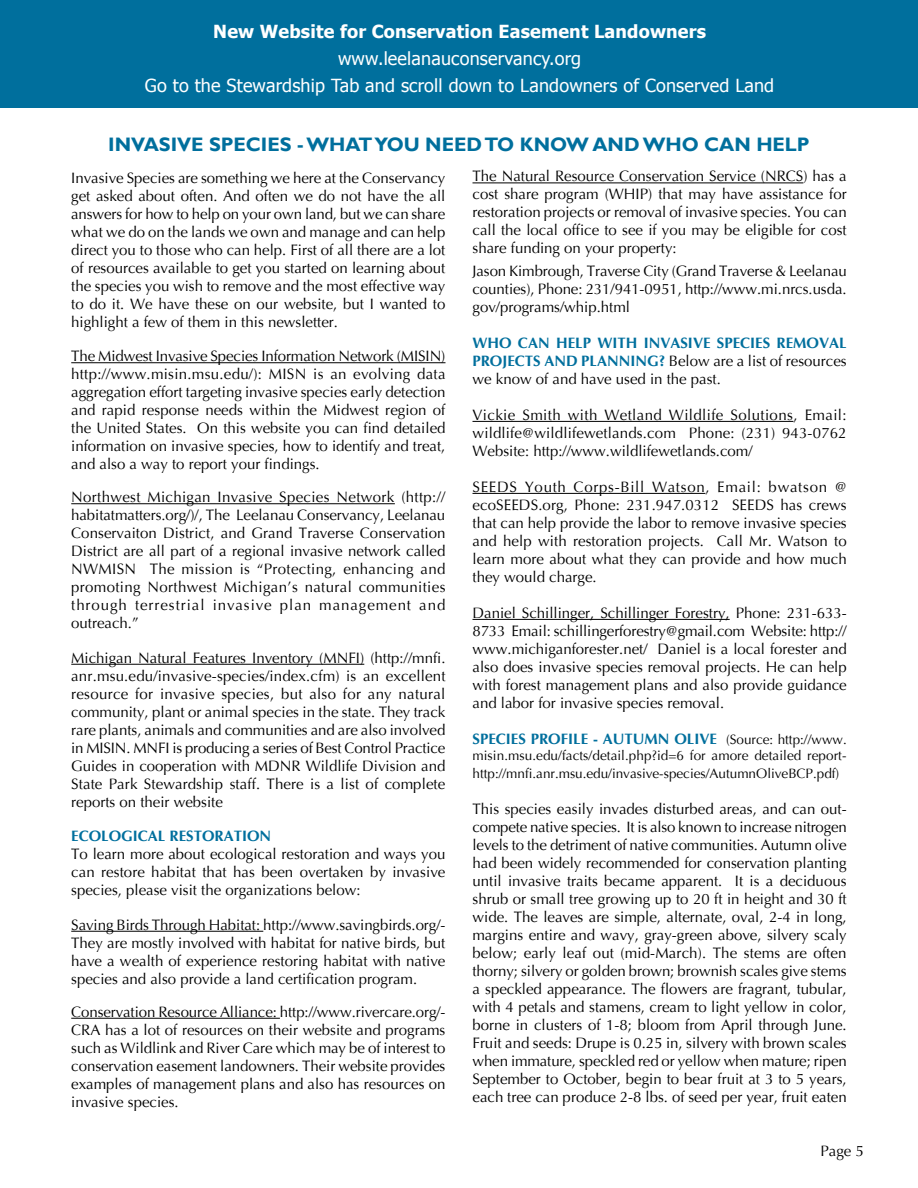
<style>
.page{position:relative;width:918px;height:1188px;background:#fff}
.page>*{position:absolute;margin:0;border:0;box-sizing:border-box;transform-origin:0 0}
.t1{font:700 19.5px "Gill Sans";color:#006f9d}
.t2{font:18px/27px "Tahoma";letter-spacing:.01em;color:#fff;text-align:center}
.t3{font:700 18px "Tahoma";letter-spacing:.01em;color:#fff}
.t4{font:15px/18px "Optima";color:#000;text-align:justify}
.t5{font:700 15px "Optima";color:#006f9d}
.t6{font:13.5px/16.2px "Optima";color:#000;text-align:right}
.s1{font-weight:700;color:#006f9d}
</style>
<div class="page">
<div style="left:0;top:0;width:918px;height:108px;background:#006f9d"></div>
<hr style="left:71px;top:362px;width:375px;height:1px;background:#000">
<hr style="left:71px;top:503px;width:324px;height:1px;background:#000">
<hr style="left:71px;top:664px;width:293px;height:1px;background:#000">
<hr style="left:71px;top:931px;width:192px;height:1px;background:#000">
<hr style="left:71px;top:1018px;width:209px;height:1px;background:#000">
<hr style="left:472px;top:183px;width:331px;height:1px;background:#000">
<hr style="left:472px;top:421px;width:321px;height:1px;background:#000">
<hr style="left:472px;top:493px;width:233px;height:1px;background:#000">
<hr style="left:472px;top:619px;width:258px;height:1px;background:#000">
<p class="t3" style="left:213px;top:19px;width:494px">New Website for Conservation Easement Landowners</p>
<p class="t2" style="left:145px;top:44px;width:631px">www.leelanauconservancy.org<br>Go to the Stewardship Tab and scroll down to Landowners of Conserved Land</p>
<h1 class="t1" style="left:108px;top:133px;width:703px">INVASIVE SPECIES - WHAT YOU NEED TO KNOW AND WHO CAN HELP</h1>
<p class="t4" style="left:71px;top:169px;width:376px">Invasive Species are something we here at the Conservancy get asked about often. And often we do not have the all answers for how to help on your own land, but we can share what we do on the lands we own and manage and can help direct you to those who can help. First of all there are a lot of resources available to get you started on learning about the species you wish to remove and the most effective way to do it. We have these on our website, but I wanted to highlight a few of them in this newsletter.</p>
<p class="t4" style="left:71px;top:347px;width:376px">The Midwest Invasive Species Information Network (MISIN) http://www.misin.msu.edu/): MISN is an evolving data aggregation effort targeting invasive species early detection and rapid response needs within the Midwest region of the United States. On this website you can find detailed information on invasive species, how to identify and treat, and also a way to report your findings.</p>
<p class="t4" style="left:71px;top:488px;width:376px">Northwest Michigan Invasive Species Network (http:// habitatmatters.org/)/, The Leelanau Conservancy, Leelanau Conservaiton District, and Grand Traverse Conservation District are all part of a regional invasive network called NWMISN The mission is “Protecting, enhancing and promoting Northwest Michigan’s natural communities through terrestrial invasive plan management and outreach.”</p>
<p class="t4" style="left:71px;top:649px;width:376px">Michigan Natural Features Inventory (MNFI) (http://mnfi. anr.msu.edu/invasive-species/index.cfm) is an excellent resource for invasive species, but also for any natural community, plant or animal species in the state. They track rare plants, animals and communities and are also involved in MISIN. MNFI is producing a series of Best Control Practice Guides in cooperation with MDNR Wildlife Division and State Park Stewardship staff. There is a list of complete reports on their website</p>
<p class="t5" style="left:71px;top:828px;width:19px">ECOLO</p>
<p class="t5" style="left:121px;top:828px;width:21px">GICAL</p>
<p class="t5" style="left:170px;top:828px;width:20px">RESTORATION</p>
<p class="t4" style="left:71px;top:845px;width:376px">To learn more about ecological restoration and ways you can restore habitat that has been overtaken by invasive species, please visit the organizations below:</p>
<p class="t4" style="left:71px;top:916px;width:376px">Saving Birds Through Habitat: http://www.savingbirds.org/- They are mostly involved with habitat for native birds, but have a wealth of experience restoring habitat with native species and also provide a land certification program.</p>
<p class="t4" style="left:71px;top:1003px;width:376px">Conservation Resource Alliance: http://www.rivercare.org/- CRA has a lot of resources on their website and programs such as Wildlink and River Care which may be of interest to conservation easement landowners. Their website provides examples of management plans and also has resources on invasive species.</p>
<p class="t4" style="left:472px;top:168px;width:376px">The Natural Resource Conservation Service (NRCS) has a cost share program (WHIP) that may have assistance for restoration projects or removal of invasive species. You can call the local office to see if you may be eligible for cost share funding on your property:</p>
<p class="t4" style="left:472px;top:262px;width:376px">Jason Kimbrough, Traverse City (Grand Traverse &amp; Leelanau counties), Phone: 231/941-0951, http://www.mi.nrcs.usda. gov/programs/whip.html</p>
<p class="t5" style="left:472px;top:334px;width:28px">WHO</p>
<p class="t5" style="left:518px;top:334px;width:11px">CAN</p>
<p class="t5" style="left:556px;top:334px;width:10px">HELP</p>
<p class="t5" style="left:597px;top:334px;width:11px">WITH</p>
<p class="t5" style="left:644px;top:334px;width:10px">INVASIVE</p>
<p class="t5" style="left:717px;top:334px;width:9px">SPECIES</p>
<p class="t5" style="left:777px;top:334px;width:11px">REMOVAL</p>
<p class="t5" style="left:472px;top:352px;width:10px">PROJECTS</p>
<p class="t5" style="left:544px;top:352px;width:12px">AND</p>
<p class="t5" style="left:581px;top:352px;width:11px">PLANNIN</p>
<p class="t4" style="left:472px;top:352px;width:376px;text-indent:175px"><span class="s1">G?</span> Below are a list of resources we know of and have used in the past.</p>
<p class="t4" style="left:472px;top:406px;width:376px">Vickie Smith with Wetland Wildlife Solutions, Email: wildlife@wildlifewetlands.com Phone: (231) 943-0762<br>Website: http://www.wildlifewetlands.com/</p>
<p class="t4" style="left:472px;top:478px;width:376px">SEEDS Youth Corps-Bill Watson, Email: bwatson @ ecoSEEDS.org, Phone: 231.947.0312 SEEDS has crews that can help provide the labor to remove invasive species and help with restoration projects. Call Mr. Watson to learn more about what they can provide and how much they would charge.</p>
<p class="t4" style="left:472px;top:604px;width:376px">Daniel Schillinger, Schillinger Forestry, Phone: 231-633- 8733 Email: schillingerforestry@gmail.com Website: http:// www.michiganforester.net/ Daniel is a local forester and also does invasive species removal projects. He can help with forest management plans and also provide guidance and labor for invasive species removal.</p>
<p class="t5" style="left:472px;top:730px;width:16px">SPECIES</p>
<p class="t5" style="left:531px;top:730px;width:18px">PROFILE</p>
<p class="t5" style="left:593px;top:730px;width:32px">- AUTUMN</p>
<p class="t5" style="left:674px;top:730px;width:21px">OLIVE</p>
<p class="t6" style="left:472px;top:731px;width:376px">(Source: http://www.<br>misin.msu.edu/facts/detail.php?id=6 for amore detailed report-</p>
<p class="t6" style="left:472px;top:766px;width:368px">http://mnfi.anr.msu.edu/invasive-species/AutumnOliveBCP.pdf)</p>
<p class="t4" style="left:472px;top:800px;width:376px">This species easily invades disturbed areas, and can out&shy;compete native species. It is also known to increase nitrogen levels to the detriment of native communities. Autumn olive had been widely recommended for conservation planting until invasive traits became apparent. It is a deciduous shrub or small tree growing up to 20 ft in height and 30 ft wide. The leaves are simple, alternate, oval, 2-4 in long, margins entire and wavy, gray-green above, silvery scaly below; early leaf out (mid-March). The stems are often thorny; silvery or golden brown; brownish scales give stems a speckled appearance. The flowers are fragrant, tubular, with 4 petals and stamens, cream to light yellow in color, borne in clusters of 1-8; bloom from April through June.<br>Fruit and seeds: Drupe is 0.25 in, silvery with brown scales when immature, speckled red or yellow when mature; ripen September to October, begin to bear fruit at 3 to 5 years, each tree can produce 2-8 lbs. of seed per year, fruit eaten</p>
<p class="t4" style="left:821px;top:1142px;width:45px">Page 5</p>
</div>
